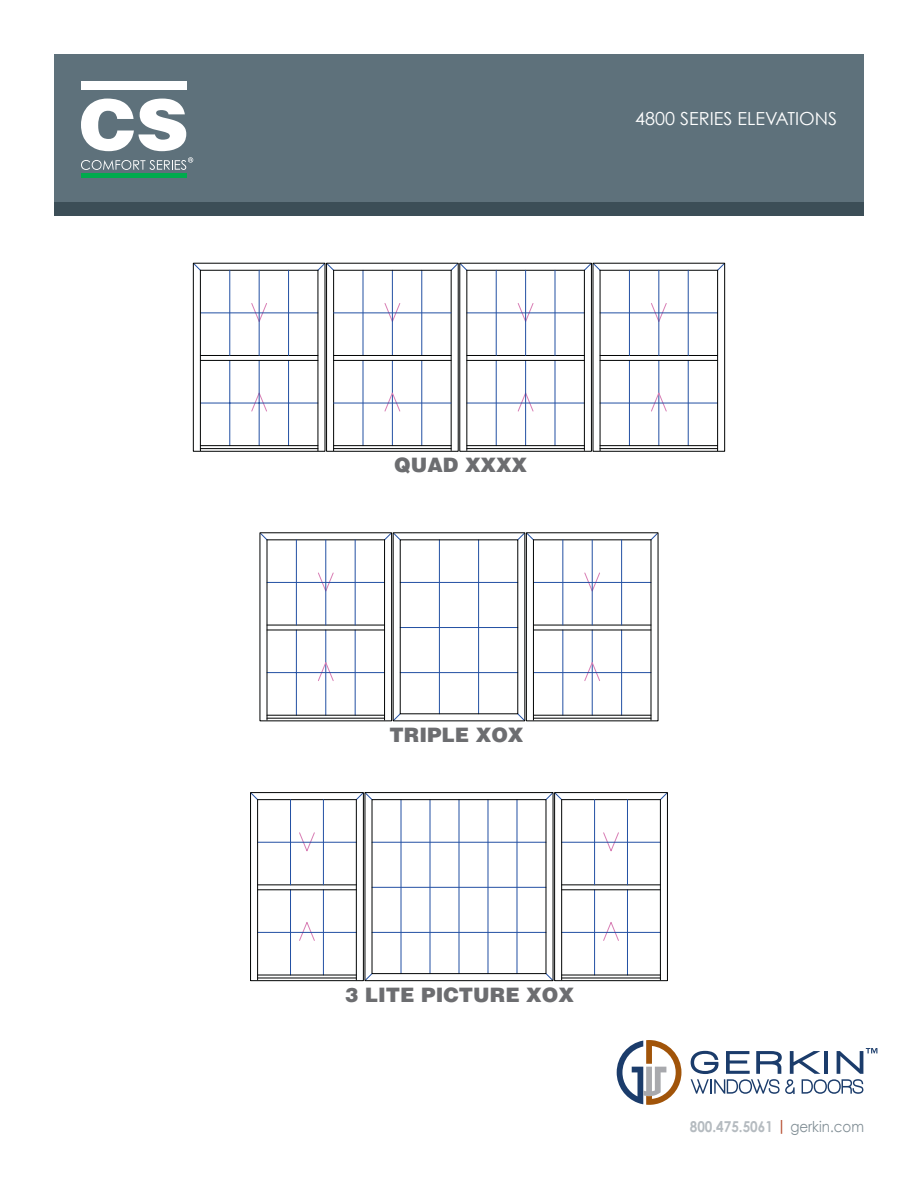
<style>
.page{position:relative;width:918px;height:1188px;background:#fff}
.page>*{position:absolute;margin:0;border:0;box-sizing:border-box;transform-origin:0 0}
.t1{font:900 19.95px "Helvetica LT";color:#6c6d70}
.PRODUCT_DESCRIPTION{font:18px "Century Gothic";color:#fff}
.t2{font:700 15px "Century Gothic";color:#b5bbc0;scale:.9 1}
.s1{color:#b54c2d}
.s2{font-weight:400;color:#828f96}
</style>
<div class="page">
<svg style="left:459px;top:262px;width:266px;height:190px"></svg>
<svg style="left:193px;top:262px;width:266px;height:190px"></svg>
<hr style="left:334px;top:312px;width:117px;height:1px;background:#2350a3">
<hr style="left:334px;top:403px;width:117px;height:1px;background:#2350a3">
<hr style="left:334px;top:448px;width:117px;height:1px;background:#020404">
<hr style="left:334px;top:445px;width:117px;height:1px;background:#020404">
<hr style="left:334px;top:270px;width:117px;height:1px;background:#020404">
<hr style="left:334px;top:355px;width:117px;height:1px;background:#020404">
<hr style="left:334px;top:360px;width:117px;height:1px;background:#020404">
<svg style="left:259px;top:532px;width:267px;height:190px"></svg>
<svg style="left:266px;top:539px;width:386px;height:182px"></svg>
<svg style="left:562px;top:832px;width:58px;height:21px"></svg>
<svg style="left:556px;top:794px;width:110px;height:7px"></svg>
<hr style="left:562px;top:799px;width:98px;height:1px;background:#020404">
<svg style="left:562px;top:890px;width:66px;height:89px"></svg>
<hr style="left:562px;top:932px;width:98px;height:1px;background:#2350a3">
<hr style="left:562px;top:842px;width:98px;height:1px;background:#2350a3">
<hr style="left:562px;top:977px;width:98px;height:1px;background:#020404">
<hr style="left:562px;top:975px;width:98px;height:1px;background:#020404">
<hr style="left:562px;top:884px;width:98px;height:1px;background:#020404">
<hr style="left:562px;top:889px;width:98px;height:1px;background:#020404">
<div style="left:554px;top:792px;width:114px;height:189px;border:1px solid #020404"></div>
<hr style="left:627px;top:800px;width:1px;height:85px;background:#2350a3">
<hr style="left:594px;top:800px;width:1px;height:85px;background:#2350a3">
<hr style="left:660px;top:800px;width:1px;height:180px;background:#020404">
<hr style="left:561px;top:800px;width:1px;height:180px;background:#020404">
<svg style="left:252px;top:794px;width:5px;height:6px"></svg>
<svg style="left:257px;top:792px;width:297px;height:190px"></svg>
<hr style="left:372px;top:887px;width:174px;height:1px;background:#2350a3">
<hr style="left:372px;top:842px;width:174px;height:1px;background:#2350a3">
<hr style="left:372px;top:932px;width:174px;height:1px;background:#2350a3">
<div style="left:372px;top:799px;width:174px;height:175px;border:1px solid #020404"></div>
<div style="left:54px;top:54px;width:810px;height:155px;background:#5e717b"></div>
<div style="left:54px;top:202px;width:810px;height:14px;background:#3c4e57"></div>
<svg style="left:617px;top:1040px;width:64px;height:65px"></svg>
<svg style="left:691px;top:1048px;width:186px;height:46px"></svg>
<div style="left:81px;top:173px;width:105px;height:5px;background:#00ab4d"></div>
<div style="left:81px;top:81px;width:105px;height:9px;background:#fff"></div>
<svg style="left:81px;top:99px;width:105px;height:52px"></svg>
<svg style="left:81px;top:157px;width:112px;height:13px"></svg>
<p class="PRODUCT_DESCRIPTION" style="left:635px;top:107px;width:203px">4800 SERIES ELEVATIONS</p>
<p class="t1" style="left:394px;top:452px;width:134px">QUAD XXXX</p>
<p class="t1" style="left:390px;top:721px;width:135px">TRIPLE XOX</p>
<p class="t1" style="left:345px;top:981px;width:230px">3 LITE PICTURE XOX</p>
<p class="t2" style="left:690px;top:1117px;width:195px">800.475.5061 <span class="s1">|</span> <span class="s2">gerkin.com</span></p>
</div>
